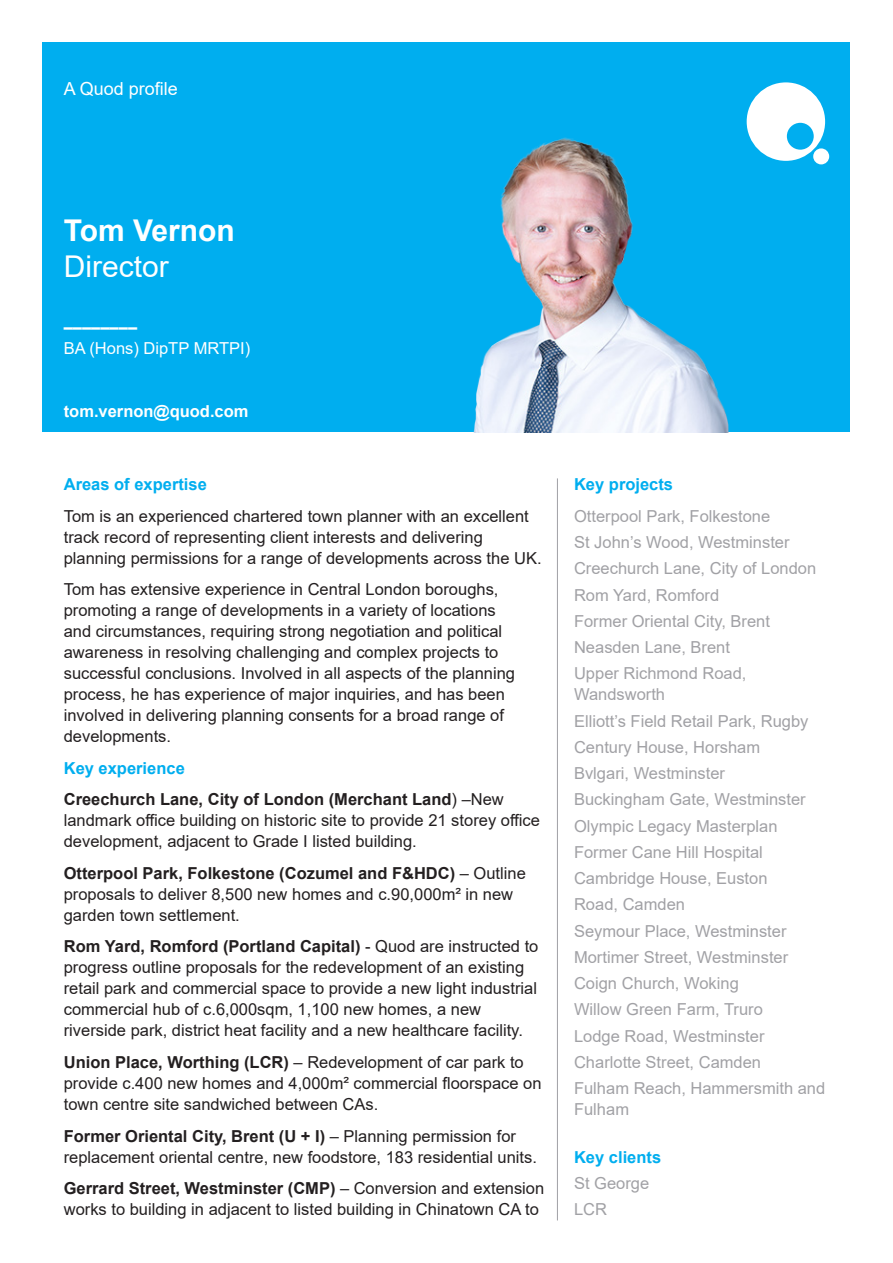
<style>
.page{position:relative;width:893px;height:1263px;background:#fff}
.page>*{position:absolute;margin:0;border:0;box-sizing:border-box;transform-origin:0 0}
.Titles{font:700 30px "Arial";color:#fff}
.Titles-2{font:30px "Arial";color:#fff}
.t1{font:18px "Arial";color:#fff}
.Body_Copy{font:16.5px/21px "Arial";color:#231f20}
.Body_Copy__Right_Col{font:16.5px/21px "Arial";color:#a1a1a5}
.Headers{font:700 16.5px "Arial";color:#00aeef}
.Body_Copy-2{font:16.5px "Arial";color:#fff}
.Body_Copy-3{font:700 16.5px "Arial";color:#fff}
.Body_Copy__Right_Col-2{font:700 16.5px "Arial";color:#00aeef}
.Titles-3{font:700 16.5px "Arial";color:#fff}
.s1{font-weight:700}
</style>
<div class="page">
<div style="left:43px;top:43px;width:807px;height:389px;background:#00aeef"></div>
<svg style="left:747px;top:82px;width:78px;height:79px"></svg>
<div style="left:813px;top:148px;width:16px;height:16px;background:#fff;border-radius:50%"></div>
<hr style="left:557px;top:478px;width:1px;height:742px;background:#a1a1a5">
<img style="left:473px;top:137px;width:256px;height:295px">
<p class="t1" style="left:64px;top:76px;width:115px">A Quod profile</p>
<p class="Titles" style="left:64px;top:209px;width:173px">Tom Vernon</p>
<p class="Titles-2" style="left:64px;top:246px;width:106px">Director</p>
<p class="Titles-3" style="left:64px;top:315px;width:75px">––––––––</p>
<p class="Body_Copy-2" style="left:64px;top:336px;width:188px">BA (Hons) DipTP MRTPI)</p>
<p class="Body_Copy-3" style="left:64px;top:399px;width:186px">tom.vernon@quod.com</p>
<p class="Headers" style="left:64px;top:473px;width:145px">Areas of expertise</p>
<p class="Body_Copy" style="left:64px;top:505px;width:479px">Tom is an experienced chartered town planner with an excellent track record of representing client interests and delivering planning permissions for a range of developments across the UK.</p>
<p class="Body_Copy" style="left:64px;top:579px;width:453px">Tom has extensive experience in Central London boroughs, promoting a range of developments in a variety of locations and circumstances, requiring strong negotiation and political awareness in resolving challenging and complex projects to successful conclusions. Involved in all aspects of the planning process, he has experience of major inquiries, and has been involved in delivering planning consents for a broad range of developments.</p>
<p class="Headers" style="left:64px;top:756px;width:123px">Key experience</p>
<p class="Body_Copy" style="left:64px;top:789px;width:478px"><span class="s1">Creechurch Lane, City of London (Merchant Land</span>) –New landmark office building on historic site to provide 21 storey office development, adjacent to Grade I listed building.</p>
<p class="Body_Copy" style="left:64px;top:862px;width:464px"><span class="s1">Otterpool Park, Folkestone (Cozumel and F&amp;HDC)</span> – Outline proposals to deliver 8,500 new homes and c.90,000m² in new garden town settlement.</p>
<p class="Body_Copy" style="left:64px;top:936px;width:476px"><span class="s1">Rom Yard, Romford (Portland Capital)</span> - Quod are instructed to progress outline proposals for the redevelopment of an existing retail park and commercial space to provide a new light industrial commercial hub of c.6,000sqm, 1,100 new homes, a new riverside park, district heat facility and a new healthcare facility.</p>
<p class="Body_Copy" style="left:64px;top:1051px;width:479px"><span class="s1">Union Place, Worthing (LCR)</span> – Redevelopment of car park to provide c.400 new homes and 4,000m² commercial floorspace on town centre site sandwiched between CAs.</p>
<p class="Body_Copy" style="left:64px;top:1125px;width:475px"><span class="s1">Former Oriental City, Brent (U + I)</span> – Planning permission for replacement oriental centre, new foodstore, 183 residential units.</p>
<p class="Body_Copy" style="left:64px;top:1177px;width:482px"><span class="s1">Gerrard Street, Westminster (CMP)</span> – Conversion and extension works to building in adjacent to listed building in Chinatown CA to</p>
<p class="Headers" style="left:574px;top:473px;width:101px">Key projects</p>
<p class="Body_Copy__Right_Col" style="left:574px;top:505px;width:198px">Otterpool Park, Folkestone</p>
<p class="Body_Copy__Right_Col" style="left:574px;top:532px;width:217px">St John’s Wood, Westminster</p>
<p class="Body_Copy__Right_Col" style="left:574px;top:558px;width:244px">Creechurch Lane, City of London</p>
<p class="Body_Copy__Right_Col" style="left:574px;top:584px;width:147px">Rom Yard, Romford</p>
<p class="Body_Copy__Right_Col" style="left:574px;top:610px;width:197px">Former Oriental City, Brent</p>
<p class="Body_Copy__Right_Col" style="left:574px;top:637px;width:157px">Neasden Lane, Brent</p>
<p class="Body_Copy__Right_Col" style="left:574px;top:663px;width:174px">Upper Richmond Road,<br>Wandsworth</p>
<p class="Body_Copy__Right_Col" style="left:574px;top:710px;width:236px">Elliott’s Field Retail Park, Rugby</p>
<p class="Body_Copy__Right_Col" style="left:574px;top:736px;width:188px">Century House, Horsham</p>
<p class="Body_Copy__Right_Col" style="left:574px;top:763px;width:152px">Bvlgari, Westminster</p>
<p class="Body_Copy__Right_Col" style="left:574px;top:789px;width:233px">Buckingham Gate, Westminster</p>
<p class="Body_Copy__Right_Col" style="left:574px;top:815px;width:205px">Olympic Legacy Masterplan</p>
<p class="Body_Copy__Right_Col" style="left:574px;top:841px;width:190px">Former Cane Hill Hospital</p>
<p class="Body_Copy__Right_Col" style="left:574px;top:868px;width:195px">Cambridge House, Euston</p>
<p class="Body_Copy__Right_Col" style="left:574px;top:894px;width:112px">Road, Camden</p>
<p class="Body_Copy__Right_Col" style="left:574px;top:920px;width:214px">Seymour Place, Westminster</p>
<p class="Body_Copy__Right_Col" style="left:574px;top:946px;width:216px">Mortimer Street, Westminster</p>
<p class="Body_Copy__Right_Col" style="left:574px;top:973px;width:166px">Coign Church, Woking</p>
<p class="Body_Copy__Right_Col" style="left:574px;top:999px;width:190px">Willow Green Farm, Truro</p>
<p class="Body_Copy__Right_Col" style="left:574px;top:1025px;width:192px">Lodge Road, Westminster</p>
<p class="Body_Copy__Right_Col" style="left:574px;top:1051px;width:189px">Charlotte Street, Camden</p>
<p class="Body_Copy__Right_Col" style="left:574px;top:1078px;width:253px">Fulham Reach, Hammersmith and<br>Fulham</p>
<p class="Body_Copy__Right_Col-2" style="left:574px;top:1145px;width:89px">Key clients</p>
<p class="Body_Copy__Right_Col" style="left:574px;top:1172px;width:77px">St George</p>
<p class="Body_Copy__Right_Col" style="left:574px;top:1198px;width:34px">LCR</p>
</div>
